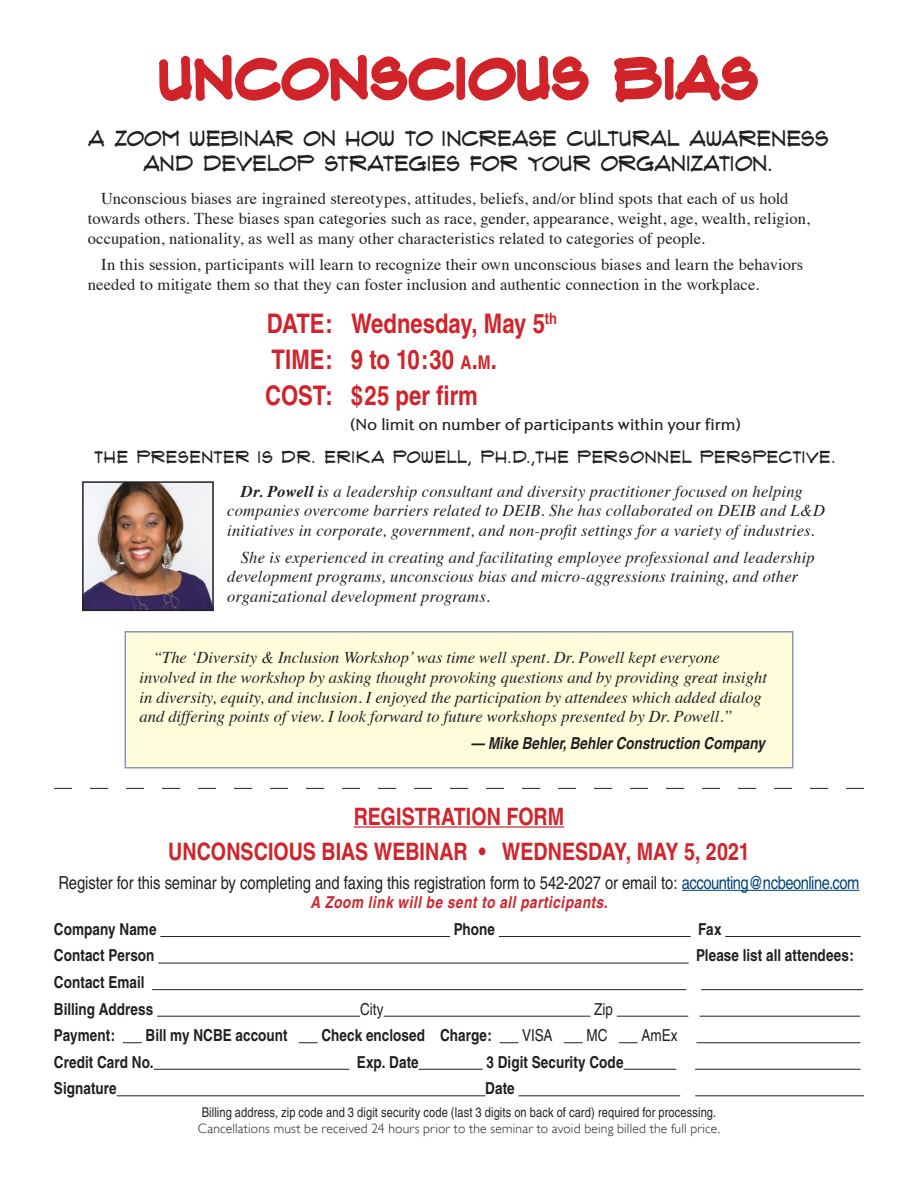
<style>
.page{position:relative;width:918px;height:1188px;background:#fff}
.page>*{position:absolute;margin:0;border:0;box-sizing:border-box;transform-origin:0 0}
.t1{font:700 54px "Flux Architect";letter-spacing:.015em;color:#d1232a}
.t2{font:700 condensed 27px/36px "Helvetica";color:#d1232a}
.t3{font:700 condensed 24px "Helvetica";color:#d1232a}
.t4{font:21px/25.2px "Flux Architect";letter-spacing:-.015em;color:#231f20;text-align:center}
.t5{font:condensed 18px "Helvetica";letter-spacing:-.005em;color:#231f20}
.t6{font:italic 16.5px/19.8px "Times";color:#231f20}
.t7{font:16.5px/19.8px "Times";letter-spacing:.005em;color:#231f20}
.t8{font:700 condensed 16.5px "Helvetica";color:#231f20}
.t9{font:16.5px "Flux Architect";letter-spacing:.025em;color:#231f20}
.t10{font:500 16.5px "Alexon";letter-spacing:.035em;color:#231f20}
.t11{font:italic 700 condensed 16.5px "Helvetica";letter-spacing:.035em;color:#d1232a}
.t12{font:italic 700 condensed 16.5px "Helvetica";color:#231f20}
.t13{font:condensed 16.5px "Helvetica";color:#231f20}
.t14{font:condensed 13.5px/16.2px "Helvetica";letter-spacing:.01em;color:#231f20}
.s1{font-size:18.9px}
.s2{font-style:inherit}
.s3{font-weight:700}
.s4{color:#01457c}
.s5{font-family:"Gill Sans";font-weight:300;font-stretch:normal}
</style>
<div class="page">
<hr style="left:354px;top:826px;width:210px;height:2px;background:#d1232a">
<hr style="left:682px;top:890px;width:178px;height:1px;background:#01457c">
<hr style="left:160px;top:936px;width:290px;height:1px;background:#231f20">
<hr style="left:499px;top:936px;width:192px;height:1px;background:#231f20">
<hr style="left:725px;top:936px;width:136px;height:1px;background:#231f20">
<hr style="left:158px;top:963px;width:531px;height:1px;background:#231f20">
<hr style="left:152px;top:989px;width:534px;height:1px;background:#231f20">
<hr style="left:701px;top:989px;width:162px;height:1px;background:#231f20">
<hr style="left:157px;top:1016px;width:203px;height:1px;background:#231f20">
<hr style="left:384px;top:1016px;width:207px;height:1px;background:#231f20">
<hr style="left:617px;top:1016px;width:71px;height:1px;background:#231f20">
<hr style="left:700px;top:1016px;width:160px;height:1px;background:#231f20">
<svg style="left:123px;top:1042px;width:19px;height:1px"></svg>
<svg style="left:299px;top:1042px;width:19px;height:1px"></svg>
<svg style="left:500px;top:1042px;width:18px;height:1px"></svg>
<svg style="left:564px;top:1042px;width:19px;height:1px"></svg>
<svg style="left:619px;top:1042px;width:19px;height:1px"></svg>
<hr style="left:696px;top:1042px;width:164px;height:1px;background:#231f20">
<hr style="left:154px;top:1069px;width:195px;height:1px;background:#231f20">
<hr style="left:419px;top:1069px;width:64px;height:1px;background:#231f20">
<hr style="left:624px;top:1069px;width:52px;height:1px;background:#231f20">
<hr style="left:695px;top:1069px;width:166px;height:1px;background:#231f20">
<hr style="left:117px;top:1095px;width:368px;height:1px;background:#231f20">
<hr style="left:518px;top:1095px;width:162px;height:1px;background:#231f20">
<hr style="left:695px;top:1095px;width:169px;height:1px;background:#231f20">
<svg style="left:54px;top:788px;width:810px;height:1px"></svg>
<img style="left:85px;top:484px;width:126px;height:124px">
<div style="left:82px;top:481px;width:132px;height:130px;border:2px solid #231f20"></div>
<div style="left:125px;top:632px;width:668px;height:136px;background:#fffcdc"></div>
<div style="left:125px;top:631px;width:668px;height:137px;border:2px solid #8695b8"></div>
<p class="t1" style="left:159px;top:47px;width:602px">UNCONSCIOUS BIAS</p>
<p class="t4" style="left:88px;top:124px;width:743px">A ZOOM WEBINAR ON HOW TO INCREASE CULTURAL AWARENESS<br>AND DEVELOP STRATEGIES FOR YOUR ORGANIZATION.</p>
<p class="t7" style="left:88px;top:187px;width:724px;text-indent:13px">Unconscious biases are ingrained stereotypes, attitudes, beliefs, and/or blind spots that each of us hold towards others. These biases span categories such as race, gender, appearance, weight, age, wealth, religion, occupation, nationality, as well as many other characteristics related to categories of people.</p>
<p class="t7" style="left:88px;top:253px;width:717px;text-indent:13px">In this session, participants will learn to recognize their own unconscious biases and learn the behaviors needed to mitigate them so that they can foster inclusion and authentic connection in the workplace.</p>
<p class="t2" style="left:265px;top:305px;width:293px">DATE: Wednesday, May 5<sup>th<br></sup>TIME: 9 to 10:30 <span class="s1">a</span><span class="s2">.</span><span class="s1">m</span><span class="s2">.<br></span>COST: $25 per firm</p>
<p class="t10" style="left:351px;top:413px;width:391px">(No limit on number of participants within your firm)</p>
<p class="t9" style="left:94px;top:447px;width:744px">THE PRESENTER IS DR. ERIKA POWELL, PH.D.,THE PERSONNEL PERSPECTIVE.</p>
<p class="t6" style="left:227px;top:480px;width:599px;text-indent:14px"><span class="s3">Dr. Powell i</span>s a leadership consultant and diversity practitioner focused on helping companies overcome barriers related to DEIB. She has collaborated on DEIB and L&amp;D initiatives in corporate, government, and non-profit settings for a variety of industries.</p>
<p class="t6" style="left:227px;top:546px;width:589px;text-indent:14px">She is experienced in creating and facilitating employee professional and leadership development programs, unconscious bias and micro-aggressions training, and other organizational development programs.</p>
<p class="t6" style="left:140px;top:647px;width:629px;text-indent:14px">“The ‘Diversity &amp; Inclusion Workshop’ was time well spent. Dr. Powell kept everyone involved in the workshop by asking thought provoking questions and by providing great insight in diversity, equity, and inclusion. I enjoyed the participation by attendees which added dialog and differing points of view. I look forward to future workshops presented by Dr. Powell.”</p>
<p class="t12" style="left:471px;top:733px;width:296px">— Mike Behler, Behler Construction Company</p>
<p class="t3" style="left:354px;top:802px;width:212px">REGISTRATION FORM</p>
<p class="t3" style="left:168px;top:837px;width:583px">UNCONSCIOUS BIAS WEBINAR • WEDNESDAY, MAY 5, 2021</p>
<p class="t5" style="left:58px;top:872px;width:803px">Register for this seminar by completing and faxing this registration form to 542-2027 or email to: <span class="s4">accounting@ncbeonline.com</span></p>
<p class="t11" style="left:310px;top:892px;width:299px">A Zoom link will be sent to all participants.</p>
<p class="t8" style="left:54px;top:919px;width:104px">Company Name</p>
<p class="t8" style="left:454px;top:919px;width:43px">Phone</p>
<p class="t8" style="left:698px;top:919px;width:25px">Fax</p>
<p class="t8" style="left:54px;top:946px;width:102px">Contact Person</p>
<p class="t8" style="left:696px;top:946px;width:159px">Please list all attendees:</p>
<p class="t8" style="left:54px;top:972px;width:92px">Contact Email</p>
<p class="t8" style="left:54px;top:999px;width:101px">Billing Address</p>
<p class="t13" style="left:360px;top:999px;width:25px">City</p>
<p class="t13" style="left:594px;top:999px;width:20px">Zip</p>
<p class="t8" style="left:54px;top:1025px;width:63px">Payment:</p>
<p class="t8" style="left:146px;top:1025px;width:143px">Bill my NCBE account</p>
<p class="t8" style="left:321px;top:1025px;width:172px">Check enclosed Charge:</p>
<p class="t13" style="left:522px;top:1026px;width:32px">VISA</p>
<p class="t13" style="left:586px;top:1026px;width:23px">MC</p>
<p class="t13" style="left:641px;top:1026px;width:38px">AmEx</p>
<p class="t8" style="left:54px;top:1052px;width:101px">Credit Card No.</p>
<p class="t8" style="left:357px;top:1052px;width:63px">Exp. Date</p>
<p class="t8" style="left:486px;top:1052px;width:139px">3 Digit Security Code</p>
<p class="t8" style="left:54px;top:1078px;width:64px">Signature</p>
<p class="t8" style="left:485px;top:1078px;width:31px">Date</p>
<p class="t14" style="left:198px;top:1104px;width:524px">Billing address, zip code and 3 digit security code (last 3 digits on back of card) required for processing.<br><span class="s5">Cancellations must be received 24 hours prior to the seminar to avoid being billed the full price.</span></p>
</div>
